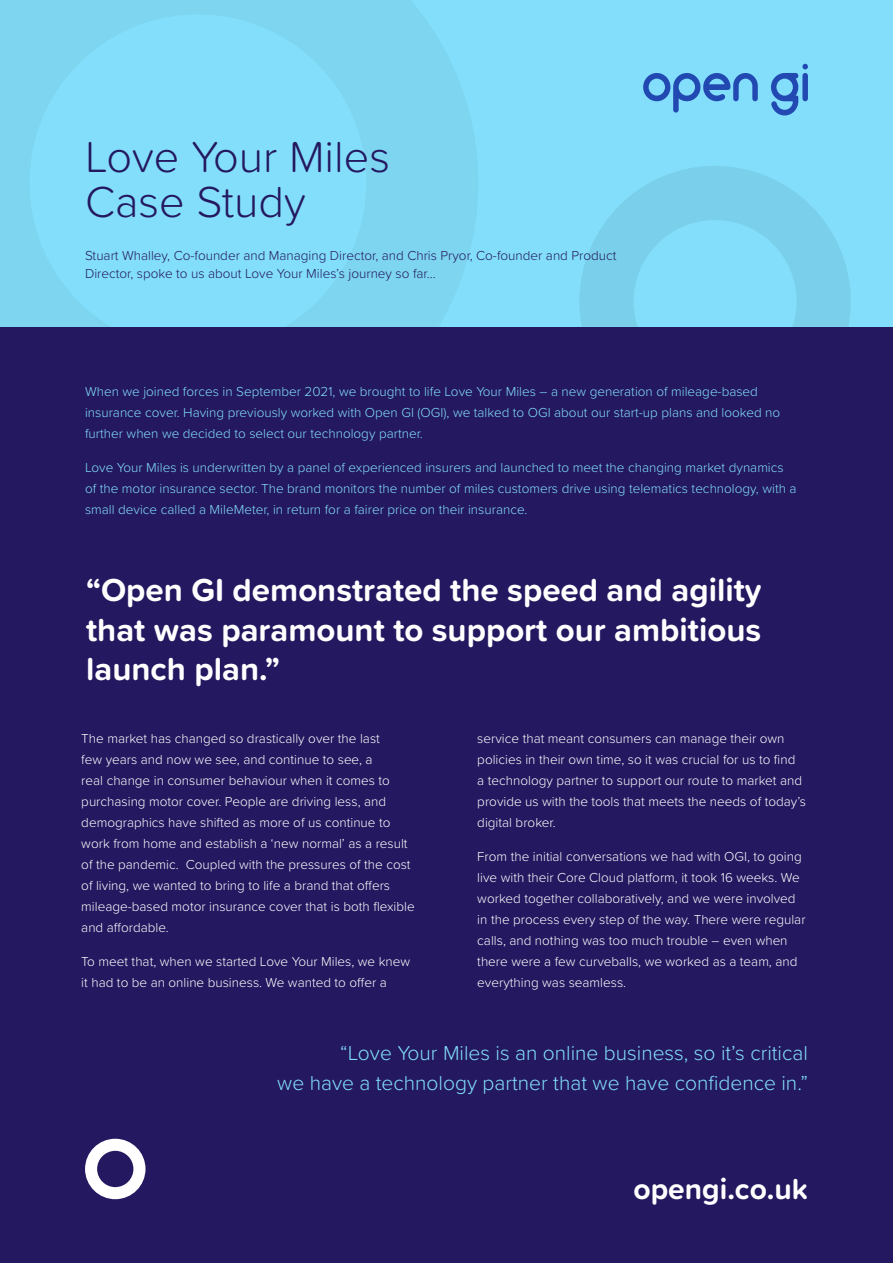
<style>
.page{position:relative;width:893px;height:1263px;background:#fff}
.page>*{position:absolute;margin:0;border:0;box-sizing:border-box;transform-origin:0 0}
.t1{font:300 45px/45px "Proxima Soft";color:#241860}
.t2{font:700 33px/39.6px "Proxima Soft";color:#fff;text-align:justify}
.t3{font:700 30px "Proxima Soft";color:#fff}
.t4{font:300 21px/30px "Proxima Soft";color:#82defa;text-align:right}
.t5{font:300 13.5px/21px "Proxima Soft";color:#fff}
.t6{font:300 13.5px/21px "Proxima Soft";color:#82defa}
.t7{font:300 13.5px/18px "Proxima Soft";color:#241860}
</style>
<div class="page">
<div style="left:0;top:0;width:893px;height:327px;background:#82defa"></div>
<svg style="left:643px;top:73px;width:115px;height:40px"></svg>
<svg style="left:771px;top:64px;width:37px;height:52px"></svg>
<svg style="left:580px;top:166px;width:271px;height:161px"></svg>
<div style="left:0;top:327px;width:893px;height:936px;background:#241860"></div>
<svg style="left:85px;top:1139px;width:61px;height:60px"></svg>
<p class="t1" style="left:85px;top:132px;width:306px">Love Your Miles<br>Case Study</p>
<p class="t7" style="left:85px;top:246px;width:533px">Stuart Whalley, Co-founder and Managing Director, and Chris Pryor, Co-founder and Product<br>Director, spoke to us about Love Your Miles’s journey so far...</p>
<p class="t6" style="left:85px;top:381px;width:697px">When we joined forces in September 2021, we brought to life Love Your Miles – a new generation of mileage-based insurance cover. Having previously worked with Open GI (OGI), we talked to OGI about our start-up plans and looked no further when we decided to select our technology partner.</p>
<p class="t6" style="left:85px;top:456px;width:713px">Love Your Miles is underwritten by a panel of experienced insurers and launched to meet the changing market dynamics of the motor insurance sector. The brand monitors the number of miles customers drive using telematics technology, with a small device called a MileMeter, in return for a fairer price on their insurance.</p>
<p class="t2" style="left:86px;top:569px;width:677px">“Open GI demonstrated the speed and agility that was paramount to support our ambitious launch plan.”</p>
<p class="t5" style="left:81px;top:727px;width:335px">The market has changed so drastically over the last<br>few years and now we see, and continue to see, a<br>real change in consumer behaviour when it comes to purchasing motor cover. People are driving less, and demographics have shifted as more of us continue to work from home and establish a ‘new normal’ as a result of the pandemic. Coupled with the pressures of the cost of living, we wanted to bring to life a brand that offers mileage-based motor insurance cover that is both flexible and affordable.</p>
<p class="t5" style="left:81px;top:950px;width:330px">To meet that, when we started Love Your Miles, we knew it had to be an online business. We wanted to offer a</p>
<p class="t5" style="left:477px;top:727px;width:330px">service that meant consumers can manage their own policies in their own time, so it was crucial for us to find<br>a technology partner to support our route to market and provide us with the tools that meets the needs of today’s digital broker.</p>
<p class="t5" style="left:477px;top:845px;width:330px">From the initial conversations we had with OGI, to going live with their Core Cloud platform, it took 16 weeks. We worked together collaboratively, and we were involved in the process every step of the way. There were regular calls, and nothing was too much trouble – even when there were a few curveballs, we worked as a team, and everything was seamless.</p>
<p class="t4" style="left:277px;top:1036px;width:532px">“Love Your Miles is an online business, so it’s critical<br>we have a technology partner that we have confidence in.”</p>
<p class="t3" style="left:633px;top:1166px;width:176px">opengi.co.uk</p>
</div>
